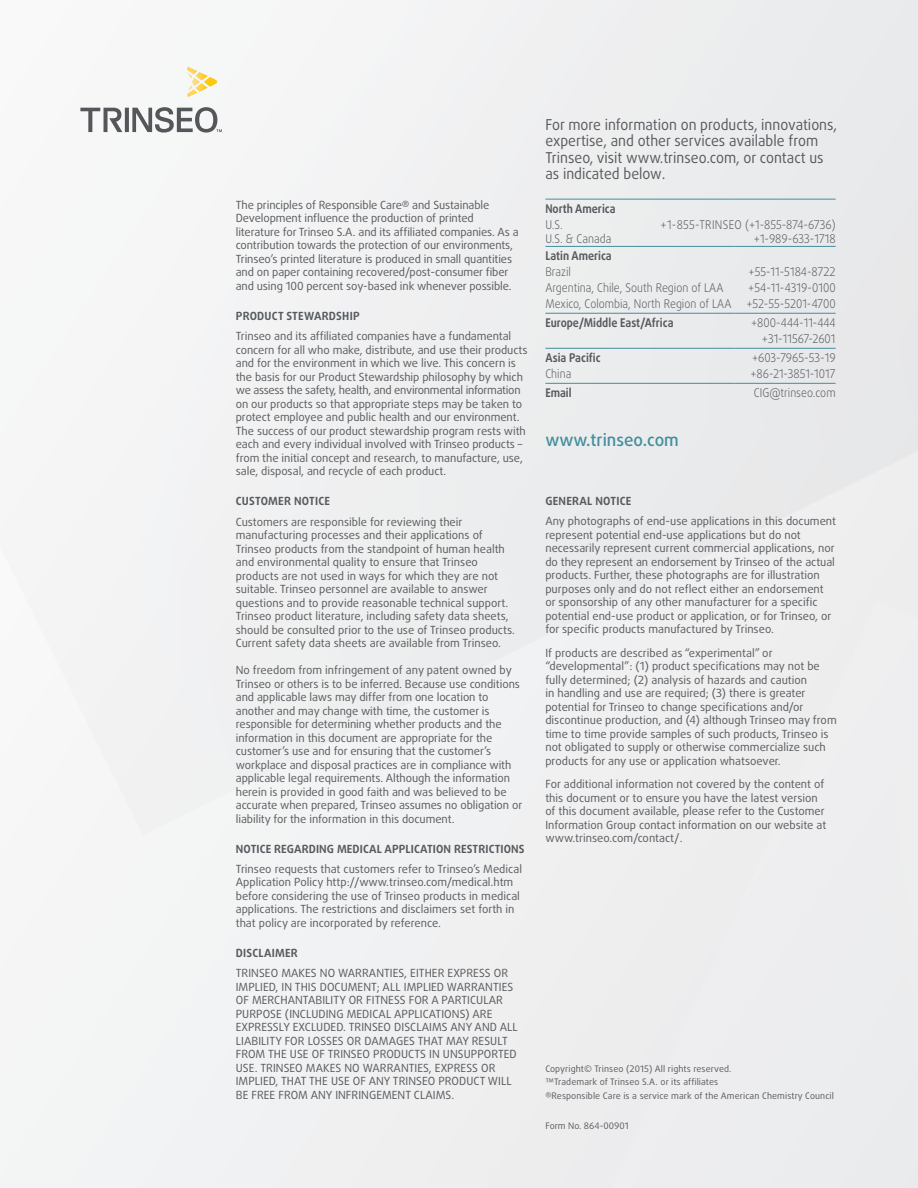
<style>
.page{position:relative;width:918px;height:1188px;background:#f0f0f1}
.page>*{position:absolute;margin:0;border:0;box-sizing:border-box;transform-origin:0 0}
.t1{font:17.25px "Styron Daxline Medium";color:#428f9c}
.t2{font:15px/16.5px "Styron Daxline Regular";color:#565a5e;scale:.94 1}
.t3{font:12px "Styron Daxline Light";color:#565a5e;scale:.9 1}
.t4{font:12px "Styron Daxline Bold";color:#565a5e;scale:.9 1}
.t5{font:12px "Styron Daxline Light";letter-spacing:.03em;color:#565a5e;scale:.9 1}
.t6{font:11.25px/13.5px "Styron Daxline Regular";letter-spacing:-.005em;color:#565a5e}
.t7{font:11.25px "Styron Daxline Bold";letter-spacing:.01em;color:#565a5e}
.t8{font:9px "Styron Daxline Regular";letter-spacing:.01em;color:#565a5e}
</style>
<div class="page">
<svg style="left:545px;top:196px;width:373px;height:322px"></svg>
<svg style="left:80px;top:107px;width:142px;height:26px"></svg>
<svg style="left:187px;top:67px;width:30px;height:30px"></svg>
<hr style="left:545px;top:199px;width:189px;height:1px;background:#428f9c">
<hr style="left:734px;top:199px;width:102px;height:1px;background:#428f9c">
<hr style="left:545px;top:246px;width:189px;height:1px;background:#428f9c">
<hr style="left:734px;top:246px;width:102px;height:1px;background:#428f9c">
<hr style="left:545px;top:313px;width:189px;height:1px;background:#428f9c">
<hr style="left:734px;top:313px;width:102px;height:1px;background:#428f9c">
<hr style="left:545px;top:348px;width:189px;height:1px;background:#428f9c">
<hr style="left:734px;top:348px;width:102px;height:1px;background:#428f9c">
<hr style="left:545px;top:383px;width:189px;height:1px;background:#428f9c">
<hr style="left:734px;top:383px;width:102px;height:1px;background:#428f9c">
<p class="t6" style="left:236px;top:198px;width:255px">The principles of Responsible Care® and Sustainable</p>
<p class="t6" style="left:236px;top:211px;width:239px">Development influence the production of printed</p>
<p class="t6" style="left:236px;top:225px;width:284px">literature for Trinseo S.A. and its affiliated companies. As a contribution towards the protection of our environments, Trinseo’s printed literature is produced in small quantities and on paper containing recovered/post-consumer fiber and using 100 percent soy-based ink whenever possible.</p>
<p class="t7" style="left:236px;top:308px;width:125px">PRODUCT STEWARDSHIP</p>
<p class="t6" style="left:236px;top:329px;width:293px">Trinseo and its affiliated companies have a fundamental concern for all who make, distribute, and use their products and for the environment in which we live. This concern is the basis for our Product Stewardship philosophy by which we assess the safety, health, and environmental information on our products so that appropriate steps may be taken to protect employee and public health and our environment.<br>The success of our product stewardship program rests with each and every individual involved with Trinseo products – from the initial concept and research, to manufacture, use, sale, disposal, and recycle of each product.</p>
<p class="t7" style="left:236px;top:494px;width:96px">CUSTOMER NOTICE</p>
<p class="t6" style="left:236px;top:515px;width:228px">Customers are responsible for reviewing their</p>
<p class="t6" style="left:236px;top:528px;width:249px">manufacturing processes and their applications of</p>
<p class="t6" style="left:236px;top:542px;width:271px">Trinseo products from the standpoint of human health</p>
<p class="t6" style="left:236px;top:555px;width:244px">and environmental quality to ensure that Trinseo</p>
<p class="t6" style="left:236px;top:569px;width:264px">products are not used in ways for which they are not</p>
<p class="t6" style="left:236px;top:582px;width:253px">suitable. Trinseo personnel are available to answer</p>
<p class="t6" style="left:236px;top:596px;width:281px">questions and to provide reasonable technical support.<br>Trinseo product literature, including safety data sheets, should be consulted prior to the use of Trinseo products.<br>Current safety data sheets are available from Trinseo.</p>
<p class="t6" style="left:236px;top:663px;width:286px">No freedom from infringement of any patent owned by<br>Trinseo or others is to be inferred. Because use conditions and applicable laws may differ from one location to</p>
<p class="t6" style="left:236px;top:704px;width:288px">another and may change with time, the customer is responsible for determining whether products and the information in this document are appropriate for the customer’s use and for ensuring that the customer’s workplace and disposal practices are in compliance with applicable legal requirements. Although the information herein is provided in good faith and was believed to be accurate when prepared, Trinseo assumes no obligation or liability for the information in this document.</p>
<p class="t7" style="left:236px;top:841px;width:290px">NOTICE REGARDING MEDICAL APPLICATION RESTRICTIONS</p>
<p class="t6" style="left:236px;top:862px;width:288px">Trinseo requests that customers refer to Trinseo’s Medical Application Policy http://www.trinseo.com/medical.htm before considering the use of Trinseo products in medical applications. The restrictions and disclaimers set forth in that policy are incorporated by reference.</p>
<p class="t7" style="left:236px;top:946px;width:64px">DISCLAIMER</p>
<p class="t6" style="left:236px;top:967px;width:279px">TRINSEO MAKES NO WARRANTIES, EITHER EXPRESS OR IMPLIED, IN THIS DOCUMENT; ALL IMPLIED WARRANTIES OF MERCHANTABILITY OR FITNESS FOR A PARTICULAR PURPOSE (INCLUDING MEDICAL APPLICATIONS) ARE</p>
<p class="t6" style="left:236px;top:1021px;width:284px">EXPRESSLY EXCLUDED. TRINSEO DISCLAIMS ANY AND ALL LIABILITY FOR LOSSES OR DAMAGES THAT MAY RESULT FROM THE USE OF TRINSEO PRODUCTS IN UNSUPPORTED USE. TRINSEO MAKES NO WARRANTIES, EXPRESS OR</p>
<p class="t6" style="left:236px;top:1075px;width:277px">IMPLIED, THAT THE USE OF ANY TRINSEO PRODUCT WILL</p>
<p class="t6" style="left:236px;top:1088px;width:220px">BE FREE FROM ANY INFRINGEMENT CLAIMS.</p>
<p class="t2" style="left:545px;top:116px;width:312px">For more information on products, innovations, expertise, and other services available from Trinseo, visit www.trinseo.com, or contact us as indicated below.</p>
<p class="t4" style="left:545px;top:201px;width:80px">North America</p>
<p class="t3" style="left:545px;top:217px;width:21px">U.S.</p>
<p class="t5" style="left:661px;top:217px;width:196px">+1-855-TRINSEO (+1-855-874-6736)</p>
<p class="t3" style="left:545px;top:231px;width:75px">U.S. &amp; Canada</p>
<p class="t3" style="left:754px;top:231px;width:92px">+1-989-633-1718</p>
<p class="t4" style="left:545px;top:248px;width:75px">Latin America</p>
<p class="t3" style="left:545px;top:264px;width:30px">Brazil</p>
<p class="t3" style="left:749px;top:264px;width:98px">+55-11-5184-8722</p>
<p class="t3" style="left:545px;top:280px;width:199px">Argentina, Chile, South Region of LAA</p>
<p class="t3" style="left:748px;top:280px;width:99px">+54-11-4319-0100</p>
<p class="t3" style="left:545px;top:296px;width:208px">Mexico, Colombia, North Region of LAA</p>
<p class="t3" style="left:746px;top:296px;width:101px">+52-55-5201-4700</p>
<p class="t4" style="left:545px;top:315px;width:144px">Europe/Middle East/Africa</p>
<p class="t3" style="left:751px;top:315px;width:96px">+800-444-11-444</p>
<p class="t3" style="left:762px;top:331px;width:83px">+31-11567-2601</p>
<p class="t4" style="left:545px;top:350px;width:63px">Asia Pacific</p>
<p class="t3" style="left:752px;top:350px;width:94px">+603-7965-53-19</p>
<p class="t3" style="left:545px;top:366px;width:30px">China</p>
<p class="t3" style="left:750px;top:366px;width:96px">+86-21-3851-1017</p>
<p class="t4" style="left:545px;top:385px;width:31px">Email</p>
<p class="t3" style="left:754px;top:385px;width:92px">CIG@trinseo.com</p>
<p class="t1" style="left:545px;top:429px;width:135px">www.trinseo.com</p>
<p class="t7" style="left:545px;top:494px;width:88px">GENERAL NOTICE</p>
<p class="t6" style="left:545px;top:515px;width:292px">Any photographs of end-use applications in this document represent potential end-use applications but do not</p>
<p class="t6" style="left:545px;top:542px;width:291px">necessarily represent current commercial applications, nor do they represent an endorsement by Trinseo of the actual products. Further, these photographs are for illustration purposes only and do not reflect either an endorsement or sponsorship of any other manufacturer for a specific potential end-use product or application, or for Trinseo, or for specific products manufactured by Trinseo.</p>
<p class="t6" style="left:545px;top:646px;width:229px">If products are described as “experimental” or</p>
<p class="t6" style="left:545px;top:660px;width:276px">“developmental”: (1) product specifications may not be fully determined; (2) analysis of hazards and caution</p>
<p class="t6" style="left:545px;top:687px;width:262px">in handling and use are required; (3) there is greater</p>
<p class="t6" style="left:545px;top:700px;width:260px">potential for Trinseo to change specifications and/or</p>
<p class="t6" style="left:545px;top:714px;width:293px">discontinue production, and (4) although Trinseo may from time to time provide samples of such products, Trinseo is not obligated to supply or otherwise commercialize such products for any use or application whatsoever.</p>
<p class="t6" style="left:545px;top:777px;width:282px">For additional information not covered by the content of this document or to ensure you have the latest version of this document available, please refer to the Customer Information Group contact information on our website at www.trinseo.com/contact/.</p>
<p class="t8" style="left:545px;top:1062px;width:188px">Copyright© Trinseo (2015) All rights reserved.</p>
<p class="t8" style="left:545px;top:1076px;width:174px">™Trademark of Trinseo S.A. or its affiliates</p>
<p class="t8" style="left:545px;top:1089px;width:290px">®Responsible Care is a service mark of the American Chemistry Council</p>
<p class="t8" style="left:545px;top:1120px;width:85px">Form No. 864-00901</p>
</div>
